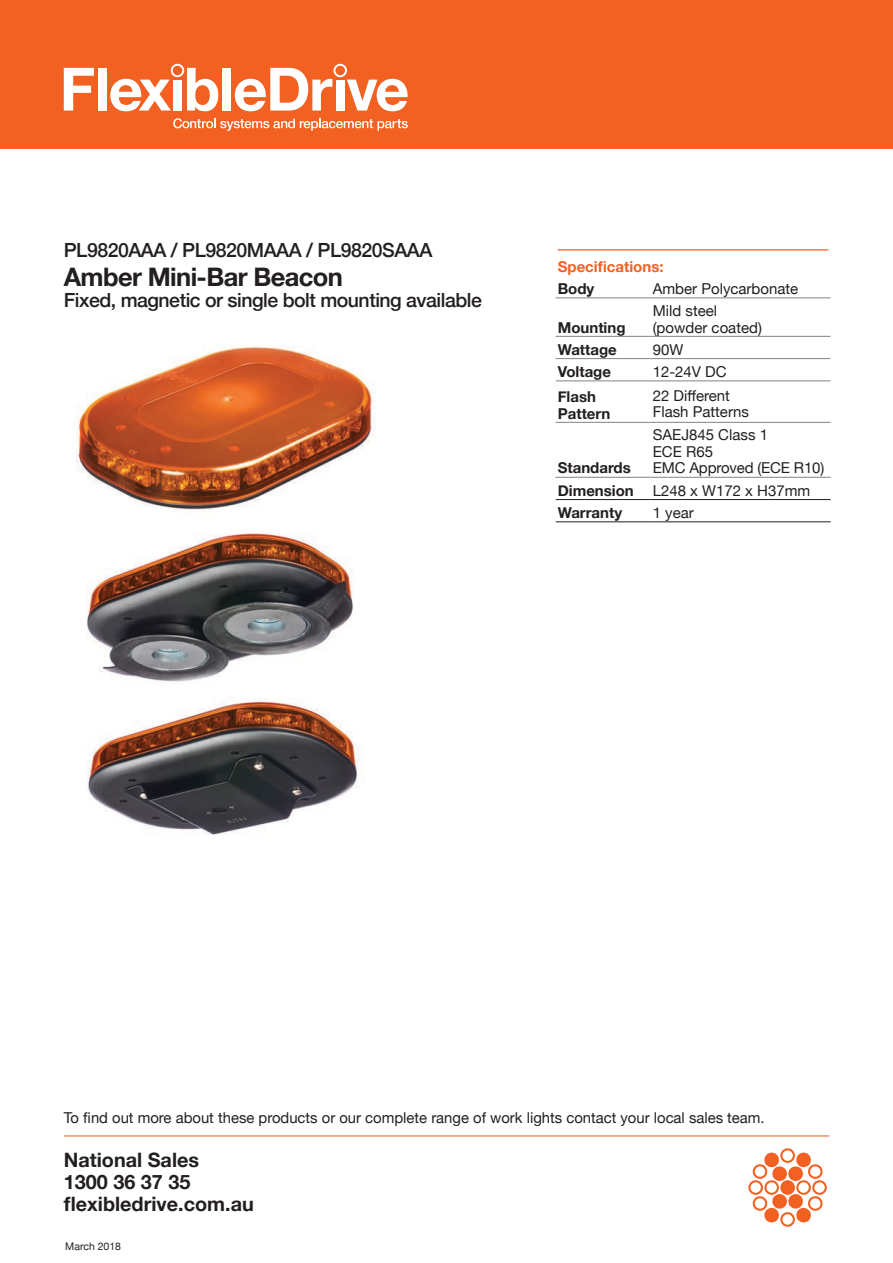
<style>
.page{position:relative;width:893px;height:1263px;background:#fff}
.page>*{position:absolute;margin:0;border:0;box-sizing:border-box;transform-origin:0 0}
.t1{font:700 25.5px "Helvetica Neue";letter-spacing:-.025em;color:#231f20}
.t2{font:700 19.8px/22.2px "Helvetica Neue";color:#231f20}
.t3{font:500 19.5px "Helvetica Neue";letter-spacing:-.025em;color:#231f20}
.t4{font:15px/16.5px "Helvetica Neue";color:#231f20}
.t5{font:700 15px/16.5px "Helvetica Neue";color:#231f20}
.t6{font:700 15px "Helvetica Neue";color:#f26122}
.t7{font:10.5px "Helvetica Neue";color:#231f20}
</style>
<div class="page">
<img style="left:76px;top:346px;width:300px;height:154px">
<img style="left:87px;top:500px;width:266px;height:162px">
<img style="left:87px;top:662px;width:277px;height:173px">
<hr style="left:556px;top:499px;width:95px;height:1px;background:#231f20">
<hr style="left:651px;top:499px;width:180px;height:1px;background:#231f20">
<hr style="left:556px;top:522px;width:95px;height:1px;background:#231f20">
<hr style="left:651px;top:522px;width:180px;height:1px;background:#231f20">
<hr style="left:556px;top:298px;width:95px;height:1px;background:#808285">
<hr style="left:651px;top:298px;width:180px;height:1px;background:#808285">
<hr style="left:556px;top:336px;width:95px;height:1px;background:#808285">
<hr style="left:651px;top:336px;width:180px;height:1px;background:#808285">
<hr style="left:556px;top:358px;width:95px;height:1px;background:#808285">
<hr style="left:651px;top:358px;width:180px;height:1px;background:#808285">
<hr style="left:556px;top:381px;width:95px;height:1px;background:#808285">
<hr style="left:651px;top:381px;width:180px;height:1px;background:#808285">
<hr style="left:556px;top:422px;width:95px;height:1px;background:#808285">
<hr style="left:651px;top:422px;width:180px;height:1px;background:#808285">
<hr style="left:556px;top:477px;width:95px;height:1px;background:#808285">
<hr style="left:651px;top:477px;width:180px;height:1px;background:#808285">
<hr style="left:558px;top:249px;width:270px;height:1px;background:#f26122">
<svg style="left:748px;top:1148px;width:79px;height:79px"></svg>
<hr style="left:64px;top:1135px;width:765px;height:1px;background:#f26122">
<div style="left:0;top:0;width:893px;height:149px;background:#f26122"></div>
<svg style="left:173px;top:118px;width:235px;height:13px"></svg>
<svg style="left:64px;top:68px;width:30px;height:43px"></svg>
<div style="left:99px;top:68px;width:8px;height:43px;background:#fff"></div>
<div style="left:223px;top:68px;width:8px;height:43px;background:#fff"></div>
<svg style="left:110px;top:64px;width:108px;height:47px"></svg>
<svg style="left:235px;top:64px;width:173px;height:47px"></svg>
<h3 class="t3" style="left:64px;top:235px;width:370px">PL9820AAA / PL9820MAAA / PL9820SAAA</h3>
<h1 class="t1" style="left:64px;top:257px;width:280px">Amber Mini-Bar Beacon</h1>
<h3 class="t3" style="left:64px;top:284px;width:420px">Fixed, magnetic or single bolt mounting available</h3>
<p class="t6" style="left:558px;top:255px;width:107px">Specifications:</p>
<p class="t5" style="left:558px;top:281px;width:38px">Body</p>
<p class="t4" style="left:653px;top:281px;width:147px">Amber Polycarbonate</p>
<p class="t5" style="left:558px;top:319px;width:69px">Mounting</p>
<p class="t4" style="left:653px;top:303px;width:111px">Mild steel (powder coated)</p>
<p class="t5" style="left:558px;top:342px;width:61px">Wattage</p>
<p class="t4" style="left:653px;top:342px;width:32px">90W</p>
<p class="t5" style="left:558px;top:364px;width:55px">Voltage</p>
<p class="t4" style="left:653px;top:364px;width:75px">12-24V DC</p>
<p class="t5" style="left:558px;top:389px;width:54px">Flash<br>Pattern</p>
<p class="t4" style="left:653px;top:388px;width:98px">22 Different<br>Flash Patterns</p>
<p class="t5" style="left:558px;top:460px;width:75px">Standards</p>
<p class="t4" style="left:653px;top:428px;width:173px">SAEJ845 Class 1<br>ECE R65<br>EMC Approved (ECE R10)</p>
<p class="t5" style="left:558px;top:482px;width:78px">Dimension</p>
<p class="t4" style="left:653px;top:483px;width:159px">L248 x W172 x H37mm</p>
<p class="t5" style="left:558px;top:505px;width:66px">Warranty</p>
<p class="t4" style="left:653px;top:505px;width:43px">1 year</p>
<p class="t4" style="left:64px;top:1111px;width:702px">To find out more about these products or our complete range of work lights contact your local sales team.</p>
<h2 class="t2" style="left:64px;top:1149px;width:192px">National Sales<br>1300 36 37 35 flexibledrive.com.au</h2>
<p class="t7" style="left:65px;top:1238px;width:57px">March 2018</p>
</div>
